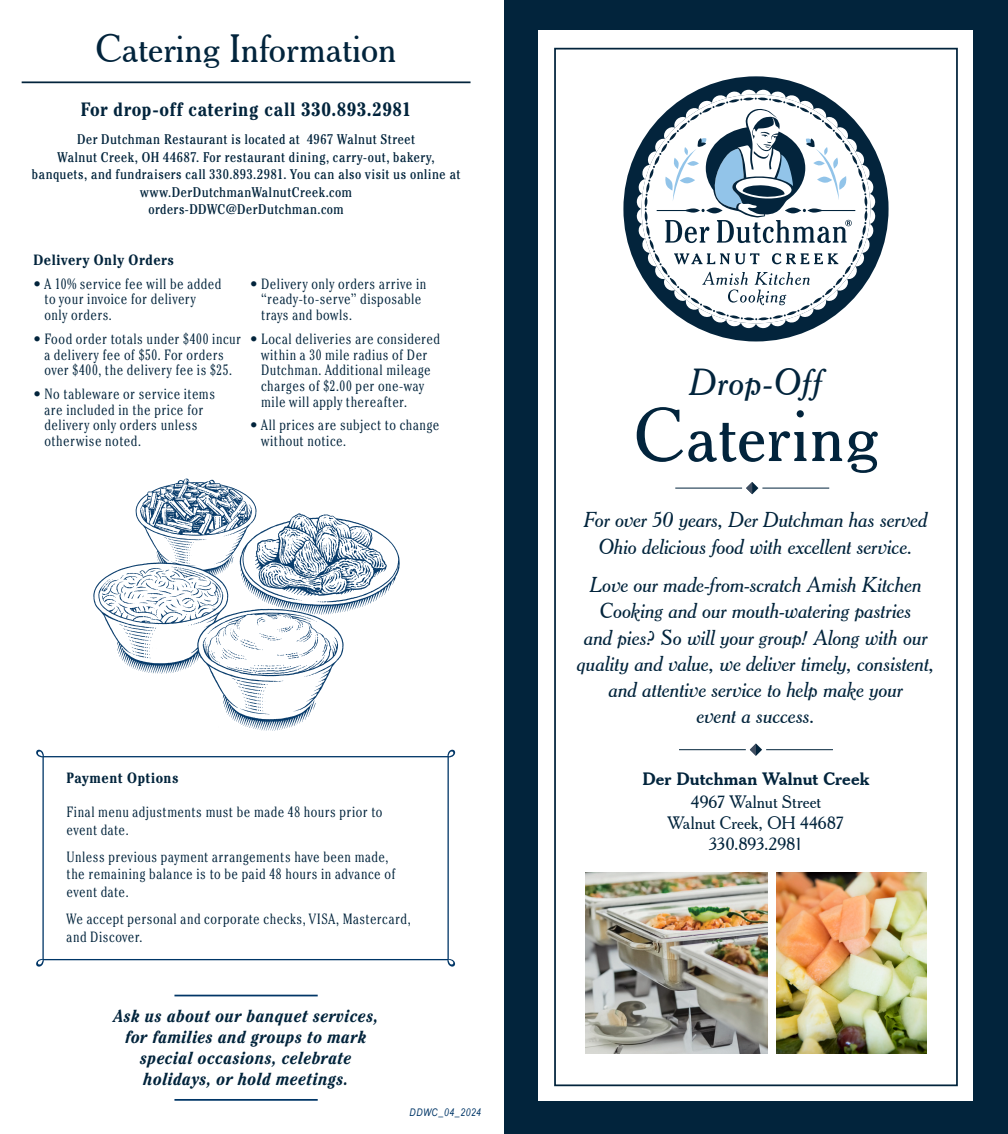
<style>
.page{position:relative;width:1008px;height:1134px;background:#fff}
.page>*{position:absolute;margin:0;border:0;box-sizing:border-box;transform-origin:0 0}
.t1{font:73.5px "Cheltenham BT";letter-spacing:.01em;color:#02243c}
.t2{font:38.5px "Cheltenham BT";color:#02243c}
.t3{font:italic 36.75px "Cheltenham BT";letter-spacing:.025em;color:#02243c}
.t4{font:italic 21px/26.2px "Cheltenham BT";letter-spacing:-.005em;color:#02243c;text-align:center}
.location_names_addresses__back_cover{font:700 condensed 19.25px "Cheltenham Std";letter-spacing:.025em;color:#02243c}
.t5{font:italic 700 condensed 17.5px/21px "Cheltenham Std";letter-spacing:.025em;color:#02243c;text-align:center}
.t6{font:17.5px "Cheltenham BT";letter-spacing:-.005em;color:#02243c}
.t7{font:700 17.5px "Cheltenham BT";letter-spacing:.005em;color:#02243c}
.t8{font:300 condensed 14.88px/15.8px "Cheltenham Std";letter-spacing:.03em;color:#02243c}
.t9{font:700 condensed 14.88px "Cheltenham Std";letter-spacing:.03em;color:#02243c}
.location_names_addresses__back_cover-2{font:condensed 14px/17.5px "Cheltenham";letter-spacing:.035em;color:#02243c;text-align:center}
.t10{font:italic 10.5px "Arial Narrow";letter-spacing:.045em;color:#003667}
</style>
<div class="page">
<div style="left:504px;top:0;width:504px;height:1134px;background:#02243c"></div>
<div style="left:539px;top:31px;width:434px;height:1070px;background:#fff"></div>
<svg style="left:36px;top:750px;width:420px;height:217px"></svg>
<hr style="left:43px;top:1133px;width:423px;height:1px;background:#003667">
<hr style="left:174px;top:995px;width:144px;height:1px;background:#003667">
<hr style="left:174px;top:1099px;width:144px;height:2px;background:#003667">
<hr style="left:22px;top:81px;width:449px;height:2px;background:#02243c">
<div style="left:554px;top:48px;width:404px;height:1038px;border:2px solid #02243c"></div>
<img style="left:586px;top:872px;width:181px;height:181px">
<img style="left:777px;top:872px;width:149px;height:181px">
<hr style="left:675px;top:488px;width:67px;height:1px;background:#02243c">
<hr style="left:762px;top:488px;width:67px;height:1px;background:#02243c">
<svg style="left:746px;top:482px;width:12px;height:12px"></svg>
<hr style="left:679px;top:749px;width:67px;height:1px;background:#02243c">
<hr style="left:766px;top:749px;width:67px;height:1px;background:#02243c">
<svg style="left:750px;top:744px;width:12px;height:12px"></svg>
<div style="left:623px;top:76px;width:266px;height:265px;background:#03243c;border-radius:50%"></div>
<svg style="left:637px;top:90px;width:238px;height:238px"></svg>
<img style="left:93px;top:478px;width:306px;height:253px">
<p class="t2" style="left:96px;top:25px;width:302px">Catering Information</p>
<p class="location_names_addresses__back_cover" style="left:81px;top:98px;width:332px">For drop-off catering call 330.893.2981</p>
<p class="location_names_addresses__back_cover-2" style="left:77px;top:130px;width:339px">Der Dutchman Restaurant is located at 4967 Walnut Street</p>
<p class="location_names_addresses__back_cover-2" style="left:32px;top:148px;width:430px">Walnut Creek, OH 44687. For restaurant dining, carry-out, bakery, banquets, and fundraisers call 330.893.2981. You can also visit us online at www.DerDutchmanWalnutCreek.com<br>orders-DDWC@DerDutchman.com</p>
<p class="t9" style="left:33px;top:251px;width:142px">Delivery Only Orders</p>
<p class="t8" style="left:45px;top:275px;width:178px;text-indent:-11px">• A 10% service fee will be added to your invoice for delivery only orders.</p>
<p class="t8" style="left:33px;top:331px;width:209px;text-align:center">• Food order totals under $400 incur a delivery fee of $50. For orders<br>over $400, the delivery fee is $25.</p>
<p class="t8" style="left:45px;top:386px;width:172px;text-indent:-11px">• No tableware or service items are included in the price for delivery only orders unless otherwise noted.</p>
<p class="t8" style="left:261px;top:275px;width:167px;text-indent:-11px">• Delivery only orders arrive in “ready-to-serve” disposable trays and bowls.</p>
<p class="t8" style="left:261px;top:331px;width:181px;text-indent:-11px">• Local deliveries are considered within a 30 mile radius of Der<br>Dutchman. Additional mileage charges of $2.00 per one-way mile will apply thereafter.</p>
<p class="t8" style="left:261px;top:417px;width:180px;text-indent:-11px">• All prices are subject to change without notice.</p>
<p class="t9" style="left:67px;top:768px;width:114px">Payment Options</p>
<p class="t8" style="left:67px;top:803px;width:317px;line-height:17.8px">Final menu adjustments must be made 48 hours prior to event date.</p>
<p class="t8" style="left:67px;top:847px;width:330px;line-height:17.8px">Unless previous payment arrangements have been made, the remaining balance is to be paid 48 hours in advance of event date.</p>
<p class="t8" style="left:67px;top:910px;width:346px;line-height:17.8px">We accept personal and corporate checks, VISA, Mastercard, and Discover.</p>
<p class="t5" style="left:114px;top:1006px;width:266px">Ask us about our banquet services, for families and groups to mark special occasions, celebrate holidays, or hold meetings.</p>
<p class="t10" style="left:410px;top:1105px;width:73px">DDWC_04_2024</p>
<p class="t3" style="left:690px;top:360px;width:134px">Drop-Off</p>
<p class="t1" style="left:635px;top:390px;width:244px">Catering</p>
<p class="t4" style="left:584px;top:507px;width:345px">For over 50 years, Der Dutchman has served<br>Ohio delicious food with excellent service.</p>
<p class="t4" style="left:577px;top:571px;width:359px">Love our made-from-scratch Amish Kitchen Cooking and our mouth-watering pastries<br>and pies? So will your group! Along with our quality and value, we deliver timely, consistent,</p>
<p class="t4" style="left:609px;top:676px;width:296px">and attentive service to help make your event a success.</p>
<p class="t7" style="left:642px;top:768px;width:229px">Der Dutchman Walnut Creek</p>
<p class="t6" style="left:691px;top:791px;width:132px">4967 Walnut Street</p>
<p class="t6" style="left:668px;top:812px;width:178px">Walnut Creek, OH 44687</p>
<p class="t6" style="left:709px;top:833px;width:96px">330.893.2981</p>
</div>
